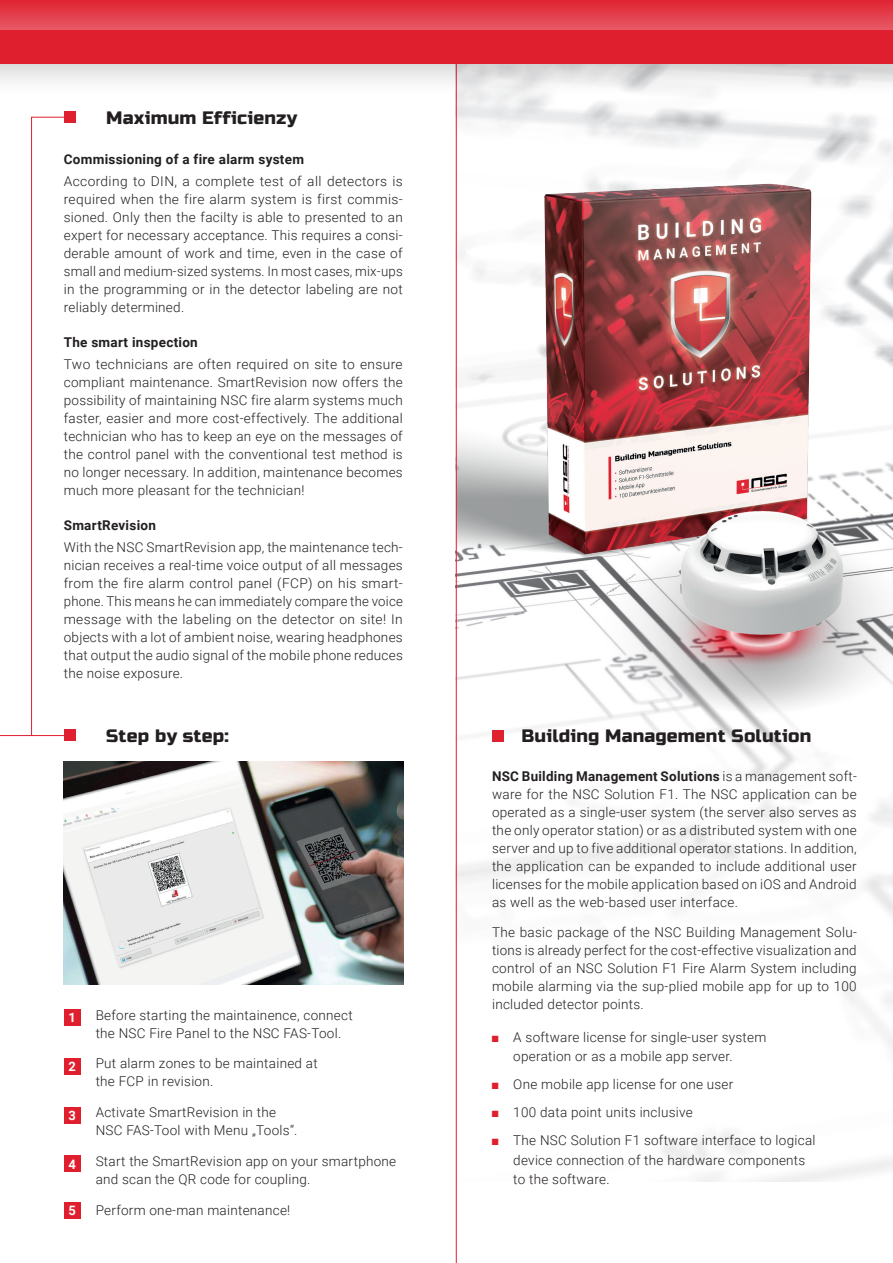
<style>
.page{position:relative;width:893px;height:1263px;background:#fff}
.page>*{position:absolute;margin:0;border:0;box-sizing:border-box;transform-origin:0 0}
.t1{font:18px "Russo One";letter-spacing:.01em;color:#231f20}
.t2{font:300 13.5px/18px "Roboto";letter-spacing:.02em;color:#231f20}
.t3{font:700 13.5px "Roboto";letter-spacing:.02em;color:#231f20}
.t4{font:700 12.9px "Roboto";color:#fff}
.s1{font-weight:700}
.s2{font-family:"Arial Narrow";font-weight:400;color:#df1f2e}
</style>
<div class="page">
<img style="left:457px;top:146px;width:426px;height:473px">
<svg style="left:569px;top:523px;width:324px;height:206px"></svg>
<svg style="left:649px;top:572px;width:223px;height:108px"></svg>
<svg style="left:646px;top:595px;width:218px;height:80px;background:#cbc1c3"></svg>
<div style="left:723px;top:611px;width:75px;height:44px;background:#fff;opacity:.75"></div>
<div style="left:730px;top:619px;width:61px;height:28px;border:4px solid #fff;border-radius:50%"></div>
<img style="left:681px;top:511px;width:161px;height:124px">
<img style="left:64px;top:761px;width:340px;height:223px">
<svg style="left:0;top:116px;width:64px;height:620px"></svg>
<hr style="left:32px;top:735px;width:38px;height:1px;background:#df1f2e">
<div style="left:64px;top:1009px;width:16px;height:17px;background:#df1f2e"></div>
<div style="left:64px;top:1058px;width:16px;height:17px;background:#df1f2e"></div>
<div style="left:64px;top:1107px;width:16px;height:16px;background:#df1f2e"></div>
<div style="left:64px;top:1156px;width:16px;height:16px;background:#df1f2e"></div>
<div style="left:64px;top:1202px;width:16px;height:17px;background:#df1f2e"></div>
<div style="left:64px;top:111px;width:11px;height:12px;background:#df212f"></div>
<div style="left:64px;top:729px;width:11px;height:12px;background:#df212f"></div>
<div style="left:492px;top:730px;width:12px;height:11px;background:#df212f"></div>
<hr style="left:456px;top:30px;width:1px;height:1233px;background:#df1f2e">
<svg style="left:0;top:63px;width:893px;height:43px"></svg>
<div style="left:0;top:0;width:893px;height:63px;background:#df1f2e"></div>
<div style="left:0;top:0;width:893px;height:30px;background:linear-gradient(to bottom,#df2332,#e75864)"></div>
<h1 class="t1" style="left:106px;top:107px;width:192px">Maximum Efficienzy</h1>
<p class="t3" style="left:64px;top:149px;width:242px">Commissioning of a fire alarm system</p>
<p class="t2" style="left:64px;top:172px;width:341px;text-align:justify">According to DIN, a complete test of all detectors is required when the fire alarm system is first commis&shy;sioned. Only then the facilty is able to presented to an expert for necessary acceptance. This requires a consi&shy;derable amount of work and time, even in the case of small and medium-sized systems. In most cases, mix-ups in the programming or in the detector labeling are not reliably determined.</p>
<p class="t3" style="left:64px;top:333px;width:136px">The smart inspection</p>
<p class="t2" style="left:64px;top:355px;width:341px;text-align:justify">Two technicians are often required on site to ensure compliant maintenance. SmartRevision now offers the possibility of maintaining NSC fire alarm systems much faster, easier and more cost-effectively. The additional technician who has to keep an eye on the messages of the control panel with the conventional test method is no longer necessary. In addition, maintenance becomes much more pleasant for the technician!</p>
<p class="t3" style="left:64px;top:516px;width:94px">SmartRevision</p>
<p class="t2" style="left:64px;top:538px;width:341px;text-align:justify">With the NSC SmartRevision app, the maintenance tech&shy;nician receives a real-time voice output of all messages from the fire alarm control panel (FCP) on his smart&shy;phone. This means he can immediately compare the voice message with the labeling on the detector on site! In objects with a lot of ambient noise, wearing headphones that output the audio signal of the mobile phone reduces the noise exposure.</p>
<h1 class="t1" style="left:106px;top:725px;width:124px">Step by step:</h1>
<p class="t4" style="left:68px;top:1009px;width:9px">1</p>
<p class="t4" style="left:68px;top:1057px;width:9px">2</p>
<p class="t4" style="left:68px;top:1106px;width:9px">3</p>
<p class="t4" style="left:68px;top:1155px;width:9px">4</p>
<p class="t4" style="left:68px;top:1202px;width:9px">5</p>
<p class="t2" style="left:96px;top:1005px;width:258px">Before starting the maintainence, connect the NSC Fire Panel to the NSC FAS-Tool.</p>
<p class="t2" style="left:96px;top:1054px;width:224px">Put alarm zones to be maintained at the FCP in revision.</p>
<p class="t2" style="left:96px;top:1103px;width:203px">Activate SmartRevision in the<br>NSC FAS-Tool with Menu „Tools“.</p>
<p class="t2" style="left:96px;top:1151px;width:302px">Start the SmartRevision app on your smartphone and scan the QR code for coupling.</p>
<p class="t2" style="left:96px;top:1200px;width:196px">Perform one-man maintenance!</p>
<h1 class="t1" style="left:521px;top:725px;width:291px">Building Management Solution</h1>
<p class="t2" style="left:492px;top:766px;width:366px;text-align:justify"><span class="s1">NSC Building Management Solutions</span> is a management soft&shy;ware for the NSC Solution F1. The NSC application can be operated as a single-user system (the server also serves as the only operator station) or as a distributed system with one server and up to five additional operator stations. In addition, the application can be expanded to include additional user licenses for the mobile application based on iOS and Android as well as the web-based user interface.</p>
<p class="t2" style="left:492px;top:923px;width:366px;text-align:justify">The basic package of the NSC Building Management Solu&shy;tions is already perfect for the cost-effective visualization and control of an NSC Solution F1 Fire Alarm System including mobile alarming via the sup-plied mobile app for up to 100 included detector points.</p>
<p class="t2" style="left:513px;top:1026px;width:255px;line-height:19.5px;text-indent:-21px"><span class="s2">■</span> A software license for single-user system operation or as a mobile app server.</p>
<p class="t2" style="left:492px;top:1075px;width:243px"><span class="s2">■</span> One mobile app license for one user</p>
<p class="t2" style="left:492px;top:1103px;width:202px"><span class="s2">■</span> 100 data point units inclusive</p>
<p class="t2" style="left:513px;top:1130px;width:304px;line-height:19.5px;text-indent:-21px"><span class="s2">■</span> The NSC Solution F1 software interface to logical device connection of the hardware components to the software.</p>
</div>
